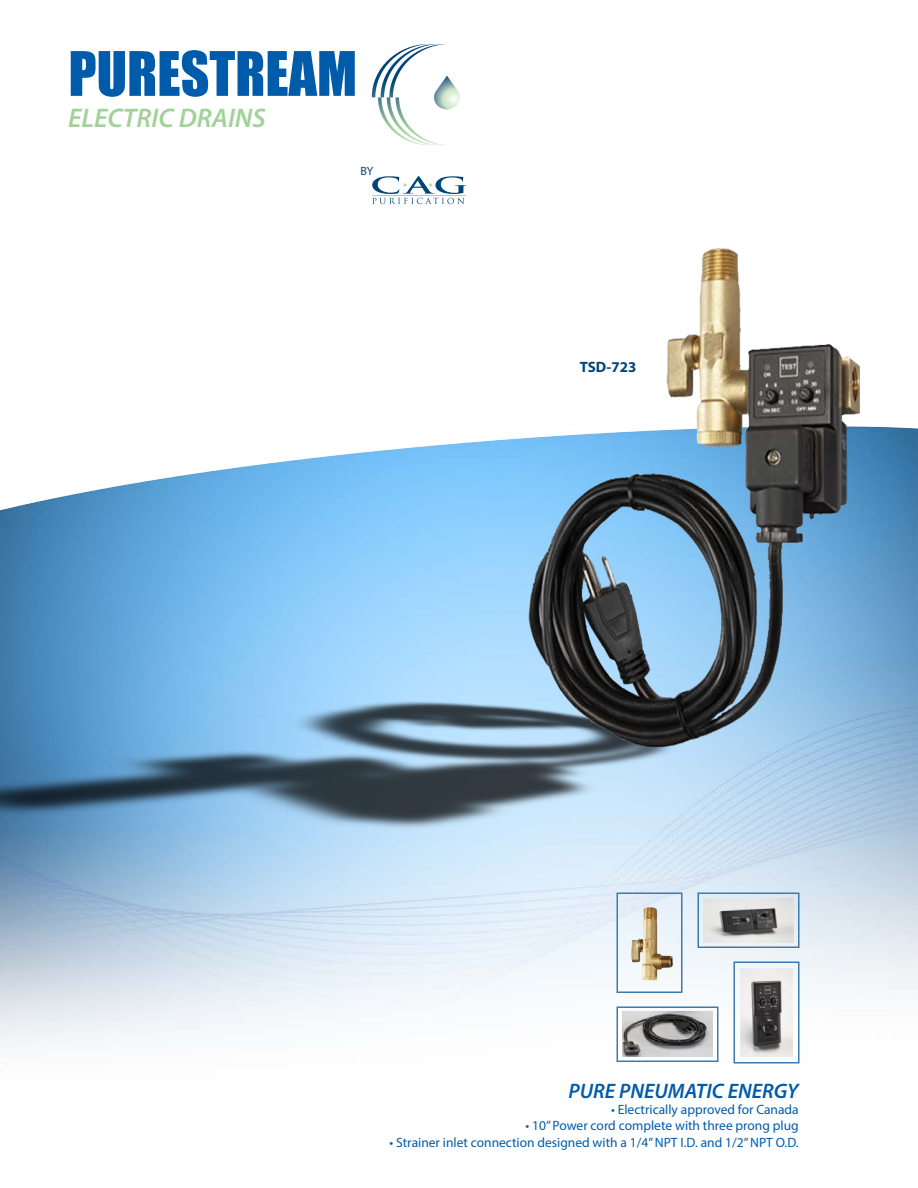
<style>
.page{position:relative;width:918px;height:1188px;background:#fff}
.page>*{position:absolute;margin:0;border:0;box-sizing:border-box;transform-origin:0 0}
.t1{font:italic 600 27px "Myriad Pro";color:#a2d29a}
.t2{font:italic 600 21px "Myriad Pro";color:#005baa}
.t3{font:700 15px "Myriad Pro";color:#014677}
.t4{font:13.5px "Myriad Pro";color:#005baa}
.t5{font:12px "Myriad Pro";color:#014677}
</style>
<div class="page">
<svg style="left:382px;top:44px;width:64px;height:23px"></svg>
<svg style="left:71px;top:50px;width:284px;height:17px"></svg>
<img style="left:70px;top:67px;width:390px;height:47px">
<img style="left:0;top:114px;width:918px;height:950px">
<img style="left:740px;top:968px;width:53px;height:88px">
<img style="left:703px;top:898px;width:90px;height:45px">
<img style="left:622px;top:1012px;width:90px;height:44px">
<div style="left:616px;top:1006px;width:102px;height:56px;border:2px solid #3e7aac"></div>
<div style="left:698px;top:892px;width:102px;height:56px;border:2px solid #3e7aac"></div>
<div style="left:616px;top:892px;width:66px;height:101px;border:2px solid #3e7aac"></div>
<div style="left:734px;top:962px;width:66px;height:102px;border:2px solid #3e7aac"></div>
<img style="left:627px;top:898px;width:45px;height:88px">
<svg style="left:372px;top:176px;width:94px;height:37px"></svg>
<div style="left:466px;top:170px;width:46px;height:44px;background:#fff"></div>
<h1 class="t1" style="left:68px;top:101px;width:199px">ELECTRIC DRAINS</h1>
<p class="t5" style="left:360px;top:163px;width:14px">BY</p>
<p class="t3" style="left:580px;top:357px;width:58px">TSD-723</p>
<h2 class="t2" style="left:568px;top:1078px;width:232px">PURE PNEUMATIC ENERGY</h2>
<p class="t4" style="left:611px;top:1101px;width:189px">• Electrically approved for Canada</p>
<p class="t4" style="left:526px;top:1118px;width:275px">• 10” Power cord complete with three prong plug</p>
<p class="t4" style="left:390px;top:1134px;width:411px">• Strainer inlet connection designed with a 1/4” NPT I.D. and 1/2” NPT O.D.</p>
</div>
